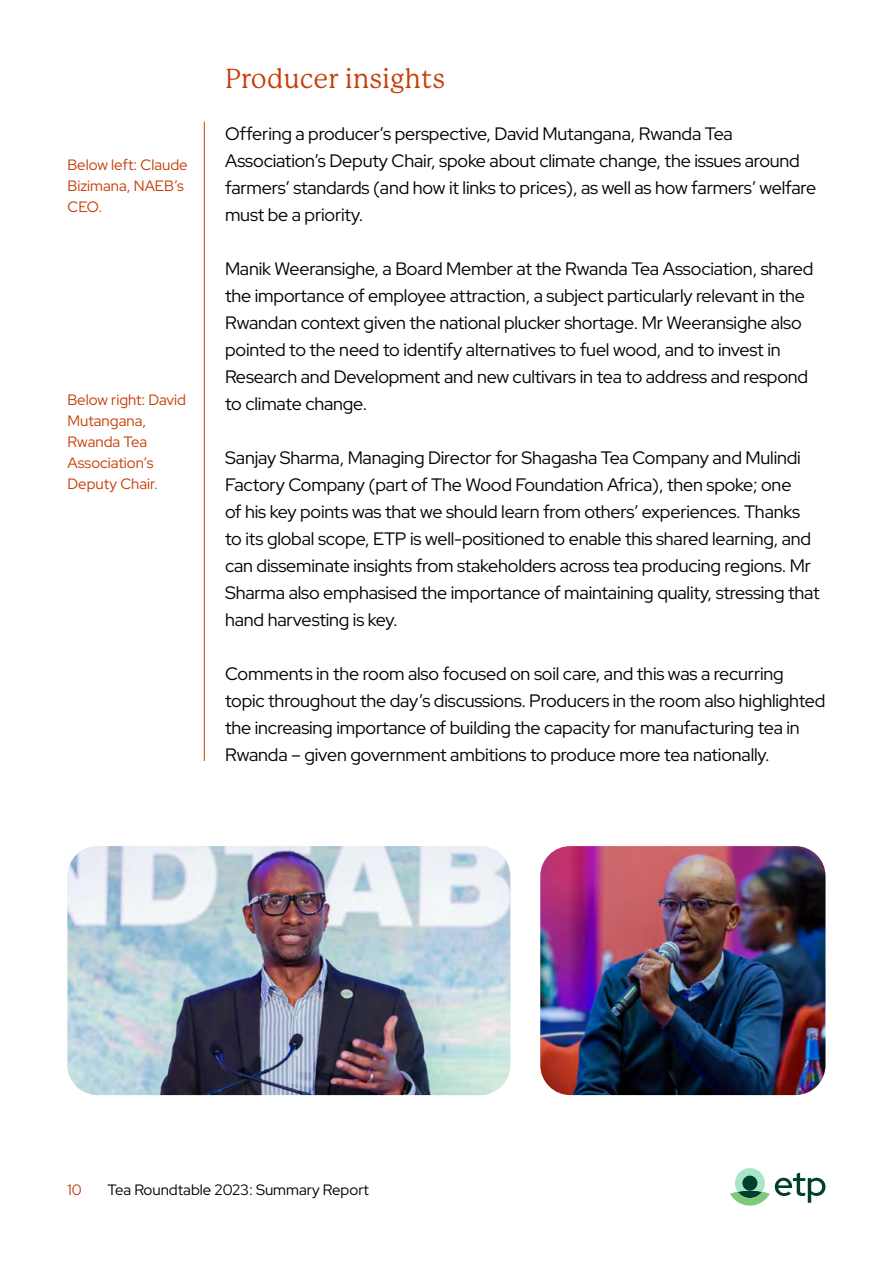
<style>
.page{position:relative;width:893px;height:1263px;background:#fff}
.page>*{position:absolute;margin:0;border:0;box-sizing:border-box;transform-origin:0 0}
.t1{font:27px "P22 Mackinac Pro";color:#c63d06}
.t2{font:18px/27px "Red Hat Display";letter-spacing:-.01em;color:#000}
.t3{font:15px/21px "Red Hat Display";color:#c63d06}
.t4{font:15px "Red Hat Display";color:#000}
</style>
<div class="page">
<img style="left:68px;top:846px;width:442px;height:249px">
<img style="left:540px;top:846px;width:285px;height:249px">
<svg style="left:730px;top:1168px;width:95px;height:37px"></svg>
<div style="left:742px;top:1175px;width:15px;height:16px;background:#003f2e;border-radius:50%"></div>
<hr style="left:204px;top:122px;width:1px;height:639px;background:#c63d06">
<p class="t3" style="left:68px;top:154px;width:122px">Below left: Claude<br>Bizimana, NAEB’s<br>CEO.</p>
<p class="t3" style="left:68px;top:389px;width:120px">Below right: David<br>Mutangana,<br>Rwanda Tea<br>Association’s<br>Deputy Chair.</p>
<h1 class="t1" style="left:225px;top:63px;width:222px">Producer insights</h1>
<p class="t2" style="left:225px;top:120px;width:593px">Offering a producer’s perspective, David Mutangana, Rwanda Tea Association’s Deputy Chair, spoke about climate change, the issues around farmers’ standards (and how it links to prices), as well as how farmers’ welfare must be a priority.</p>
<p class="t2" style="left:225px;top:255px;width:590px">Manik Weeransighe, a Board Member at the Rwanda Tea Association, shared the importance of employee attraction, a subject particularly relevant in the Rwandan context given the national plucker shortage. Mr Weeransighe also pointed to the need to identify alternatives to fuel wood, and to invest in Research and Development and new cultivars in tea to address and respond to climate change.</p>
<p class="t2" style="left:225px;top:444px;width:596px">Sanjay Sharma, Managing Director for Shagasha Tea Company and Mulindi Factory Company (part of The Wood Foundation Africa), then spoke; one<br>of his key points was that we should learn from others’ experiences. Thanks to its global scope, ETP is well-positioned to enable this shared learning, and can disseminate insights from stakeholders across tea producing regions. Mr Sharma also emphasised the importance of maintaining quality, stressing that hand harvesting is key.</p>
<p class="t2" style="left:225px;top:660px;width:602px">Comments in the room also focused on soil care, and this was a recurring topic throughout the day’s discussions. Producers in the room also highlighted the increasing importance of building the capacity for manufacturing tea in Rwanda – given government ambitions to produce more tea nationally.</p>
<p class="t3" style="left:68px;top:1179px;width:16px">10</p>
<p class="t4" style="left:108px;top:1180px;width:263px">Tea Roundtable 2023: Summary Report</p>
</div>
